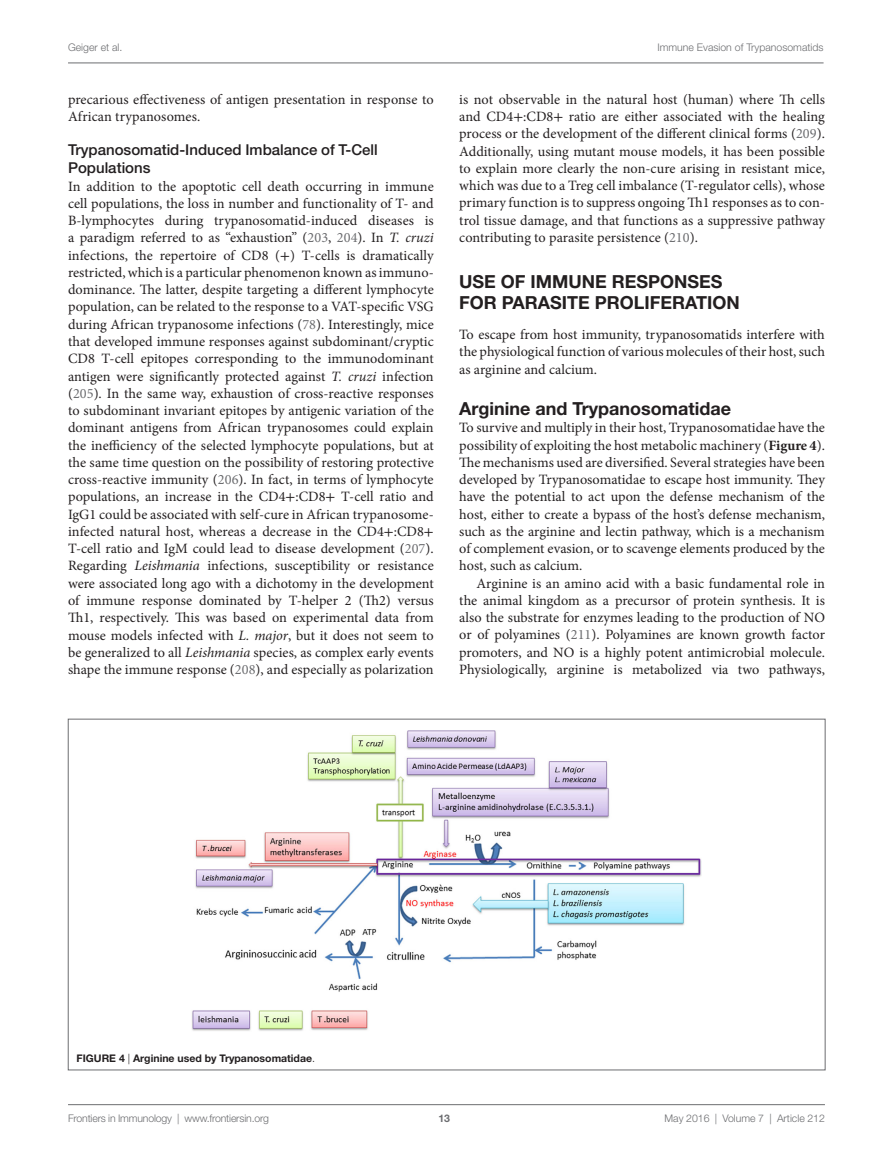
<style>
.page{position:relative;width:893px;height:1170px;background:#fff}
.page>*{position:absolute;margin:0;border:0;box-sizing:border-box;transform-origin:0 0}
.t1{font:700 18px/21px "Helvetica Neue LT Std";color:#231f20}
.t2{font:500 15px/18px "Helvetica Neue LT Std";color:#231f20}
.t3{font:14.25px/17.2px "Minion Pro";color:#231f20;text-align:justify}
.t4{font:300 10.5px "Helvetica Neue LT Std";color:#6c6d70}
.t5{font:700 10.5px "Helvetica Neue LT Std";color:#231f20}
.t6{font:700 10.5px "Helvetica Neue LT Std";color:#6c6d70}
.s1{color:#6c6d70}
.s2{font-style:italic}
.s3{font-family:"STIX General"}
.s4{font-weight:700}
.s5{font-weight:300}
</style>
<div class="page">
<hr style="left:68px;top:1104px;width:757px;height:1px;background:#6c6d70">
<hr style="left:68px;top:63px;width:756px;height:1px;background:#6c6d70">
<img style="left:192px;top:730px;width:510px;height:301px">
<p class="t4" style="left:68px;top:41px;width:56px">Geiger et al.</p>
<p class="t4" style="left:657px;top:41px;width:168px">Immune Evasion of Trypanosomatids</p>
<p class="t3" style="left:68px;top:90px;width:367px">precarious effectiveness of antigen presentation in response to<br>African trypanosomes.</p>
<p class="t2" style="left:68px;top:141px;width:311px">Trypanosomatid-Induced Imbalance of T-Cell<br>Populations</p>
<p class="t3" style="left:68px;top:177px;width:367px">In addition to the apoptotic cell death occurring in immune cell populations, the loss in number and functionality of T- and B-lymphocytes during trypanosomatid-induced diseases is a paradigm referred to as “exhaustion” (<span class="s1">203</span>, <span class="s1">204</span>). In <span class="s2">T. cruzi </span>infections, the repertoire of CD8 (<span class="s3">+</span>) T-cells is dramatically restricted, which is a particular phenomenon known as immuno&shy;dominance. The latter, despite targeting a different lymphocyte population, can be related to the response to a VAT-specific VSG during African trypanosome infections (<span class="s1">78</span>). Interestingly, mice that developed immune responses against subdominant/cryptic CD8 T-cell epitopes corresponding to the immunodominant antigen were significantly protected against <span class="s2">T. cruzi</span> infection (<span class="s1">205</span>). In the same way, exhaustion of cross-reactive responses to subdominant invariant epitopes by antigenic variation of the dominant antigens from African trypanosomes could explain the inefficiency of the selected lymphocyte populations, but at the same time question on the possibility of restoring protective cross-reactive immunity (<span class="s1">206</span>). In fact, in terms of lymphocyte populations, an increase in the CD4<span class="s3">+</span>:CD8<span class="s3">+</span> T-cell ratio and IgG1 could be associated with self-cure in African trypanosome&shy;infected natural host, whereas a decrease in the CD4<span class="s3">+</span>:CD8<span class="s3">+ </span>T-cell ratio and IgM could lead to disease development (<span class="s1">207</span>).<br>Regarding <span class="s2">Leishmania</span> infections, susceptibility or resistance were associated long ago with a dichotomy in the development of immune response dominated by T-helper 2 (Th2) versus Th1, respectively. This was based on experimental data from mouse models infected with <span class="s2">L. major</span>, but it does not seem to be generalized to all <span class="s2">Leishmania</span> species, as complex early events shape the immune response (<span class="s1">208</span>), and especially as polarization</p>
<p class="t3" style="left:459px;top:91px;width:367px">is not observable in the natural host (human) where Th cells and CD4<span class="s3">+</span>:CD8<span class="s3">+</span> ratio are either associated with the healing process or the development of the different clinical forms (<span class="s1">209</span>).<br>Additionally, using mutant mouse models, it has been possible to explain more clearly the non-cure arising in resistant mice, which was due to a Treg cell imbalance (T-regulator cells), whose primary function is to suppress ongoing Th1 responses as to con&shy;trol tissue damage, and that functions as a suppressive pathway contributing to parasite persistence (<span class="s1">210</span>).</p>
<p class="t1" style="left:459px;top:271px;width:282px">USE OF IMMUNE RESPONSES<br>FOR PARASITE PROLIFERATION</p>
<p class="t3" style="left:459px;top:326px;width:367px">To escape from host immunity, trypanosomatids interfere with the physiological function of various molecules of their host, such as arginine and calcium.</p>
<p class="t1" style="left:459px;top:397px;width:273px">Arginine and Trypanosomatidae</p>
<p class="t3" style="left:459px;top:419px;width:367px">To survive and multiply in their host, Trypanosomatidae have the possibility of exploiting the host metabolic machinery (<span class="s4">Figure 4</span>).<br>The mechanisms used are diversified. Several strategies have been developed by Trypanosomatidae to escape host immunity. They have the potential to act upon the defense mechanism of the host, either to create a bypass of the host’s defense mechanism, such as the arginine and lectin pathway, which is a mechanism of complement evasion, or to scavenge elements produced by the host, such as calcium.</p>
<p class="t3" style="left:459px;top:574px;width:367px;text-indent:17px">Arginine is an amino acid with a basic fundamental role in the animal kingdom as a precursor of protein synthesis. It is also the substrate for enzymes leading to the production of NO or of polyamines (<span class="s1">211</span>). Polyamines are known growth factor promoters, and NO is a highly potent antimicrobial molecule.<br>Physiologically, arginine is metabolized via two pathways,</p>
<p class="t5" style="left:77px;top:1051px;width:240px">FIGURE 4 <span class="s5">|</span> Arginine used by Trypanosomatidae<span class="s5">.</span></p>
<p class="t4" style="left:68px;top:1111px;width:203px">Frontiers in Immunology | www.frontiersin.org</p>
<p class="t4" style="left:664px;top:1111px;width:162px">May 2016 | Volume 7 | Article 212</p>
<p class="t6" style="left:439px;top:1111px;width:13px">13</p>
</div>
